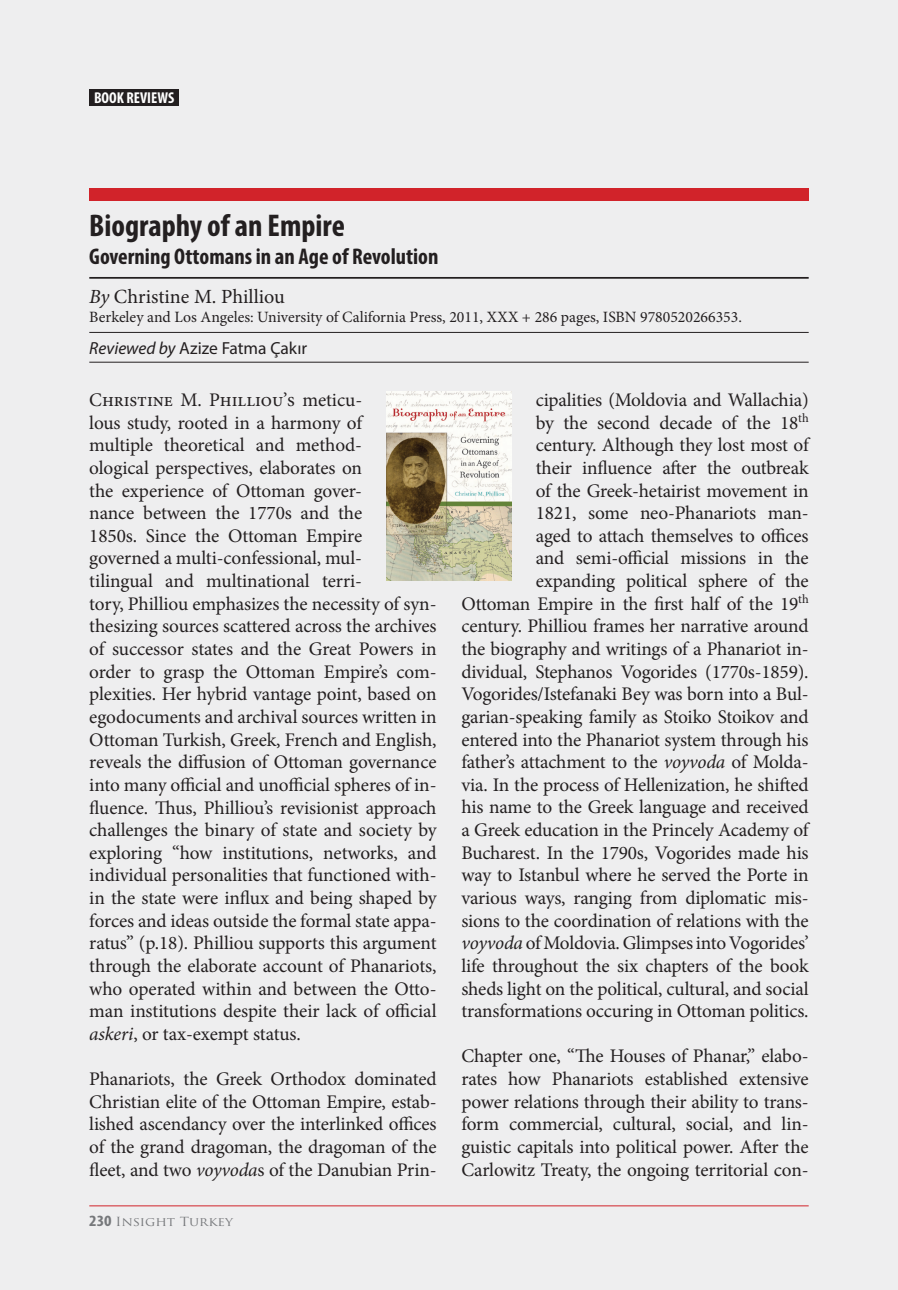
<style>
.page{position:relative;width:898px;height:1290px;background:#eeeeef}
.page>*{position:absolute;margin:0;border:0;box-sizing:border-box;transform-origin:0 0}
.t1{font:700 condensed 31.5px "Myriad Pro";color:#231f20}
.t2{font:700 condensed 22.75px "Myriad Pro";color:#231f20}
.t3{font:20.12px "Minion Pro";color:#231f20}
.t4{font:19.25px/22.6px "Minion Pro";letter-spacing:-.01em;color:#231f20;text-align:justify}
.t5{font:17.5px "Myriad Pro";color:#231f20}
.t6{font:15.75px "Minion Pro";color:#231f20}
.t7{font:700 condensed 15.75px "Myriad Pro";color:#fff}
.t8{font:12.25px "Trajan Pro";color:#76787b;scale:1.11 1}
.s1{font-style:italic}
.s2{font-family:"Myriad Pro";font-weight:700;font-stretch:condensed;font-size:15.75px}
</style>
<div class="page">
<div style="left:89px;top:89px;width:90px;height:17px;background:#231f20"></div>
<hr style="left:89px;top:1205px;width:720px;height:1px;background:#d1232a">
<hr style="left:89px;top:277px;width:720px;height:2px;background:#231f20">
<hr style="left:89px;top:332px;width:720px;height:1px;background:#231f20">
<hr style="left:89px;top:362px;width:720px;height:1px;background:#231f20">
<div style="left:89px;top:189px;width:720px;height:12px;background:#d1232a"></div>
<img style="left:387px;top:392px;width:124px;height:188px">
<p class="t7" style="left:94px;top:88px;width:82px">BOOK REVIEWS</p>
<h1 class="t1" style="left:89px;top:206px;width:257px">Biography of an Empire</h1>
<p class="t2" style="left:89px;top:242px;width:351px">Governing Ottomans in an Age of Revolution</p>
<p class="t3" style="left:89px;top:283px;width:197px"><span class="s1">By</span> Christine M. Philliou</p>
<p class="t6" style="left:89px;top:306px;width:654px">Berkeley and Los Angeles: University of California Press, 2011, XXX + 286 pages, ISBN 9780520266353.</p>
<p class="t5" style="left:89px;top:337px;width:219px"><span class="s1">Reviewed by</span> Azize Fatma Çakır</p>
<p class="t4" style="left:89px;top:389px;width:349px;text-align:left">Christine M. Philliou’s meticu-<br>lous study, rooted in a harmony of<br>multiple theoretical and method-<br>ological perspectives, elaborates on<br>the experience of Ottoman gover-<br>nance between the 1770s and the<br>1850s. Since the Ottoman Empire governed a multi-confessional, mul-<br>tilingual and multinational terri-<br>tory, Philliou emphasizes the necessity of syn&shy;thesizing sources scattered across the archives of successor states and the Great Powers in order to grasp the Ottoman Empire’s com&shy;plexities. Her hybrid vantage point, based on egodocuments and archival sources written in Ottoman Turkish, Greek, French and English, reveals the diffusion of Ottoman governance into many official and unofficial spheres of in&shy;fluence. Thus, Philliou’s revisionist approach challenges the binary of state and society by exploring “how institutions, networks, and individual personalities that functioned with&shy;in the state were influx and being shaped by forces and ideas outside the formal state appa&shy;ratus” (p.18). Philliou supports this argument through the elaborate account of Phanariots, who operated within and between the Otto&shy;man institutions despite their lack of official <span class="s1">askeri</span>, or tax-exempt status.</p>
<p class="t4" style="left:89px;top:1068px;width:349px">Phanariots, the Greek Orthodox dominated Christian elite of the Ottoman Empire, estab&shy;lished ascendancy over the interlinked offices of the grand dragoman, the dragoman of the fleet, and two <span class="s1">voyvoda</span>s of the Danubian Prin-</p>
<p class="t8" style="left:89px;top:1213px;width:131px"><span class="s2">230</span> Insight Turkey</p>
<p class="t4" style="left:461px;top:389px;width:349px;text-align:right">cipalities (Moldovia and Wallachia)<br>by the second decade of the 18<sup>th<br></sup>century. Although they lost most of<br>their influence after the outbreak<br>of the Greek-hetairist movement in<br>1821, some neo-Phanariots man-<br>aged to attach themselves to offices<br>and semi-official missions in the expanding political sphere of the<br>Ottoman Empire in the first half of the 19<sup>th </sup>century. Philliou frames her narrative around the biography and writings of a Phanariot in&shy;dividual, Stephanos Vogorides (1770s-1859).<br>Vogorides/Istefanaki Bey was born into a Bul&shy;garian-speaking family as Stoiko Stoikov and entered into the Phanariot system through his father’s attachment to the <span class="s1">voyvoda</span> of Molda&shy;via. In the process of Hellenization, he shifted his name to the Greek language and received a Greek education in the Princely Academy of Bucharest. In the 1790s, Vogorides made his way to Istanbul where he served the Porte in various ways, ranging from diplomatic mis&shy;sions to the coordination of relations with the <span class="s1">voyvoda</span> of Moldovia. Glimpses into Vogorides’ life throughout the six chapters of the book sheds light on the political, cultural, and social transformations occuring in Ottoman politics.</p>
<p class="t4" style="left:461px;top:1045px;width:349px">Chapter one, “The Houses of Phanar,” elabo&shy;rates how Phanariots established extensive power relations through their ability to trans&shy;form commercial, cultural, social, and lin&shy;guistic capitals into political power. After the Carlowitz Treaty, the ongoing territorial con-</p>
</div>
